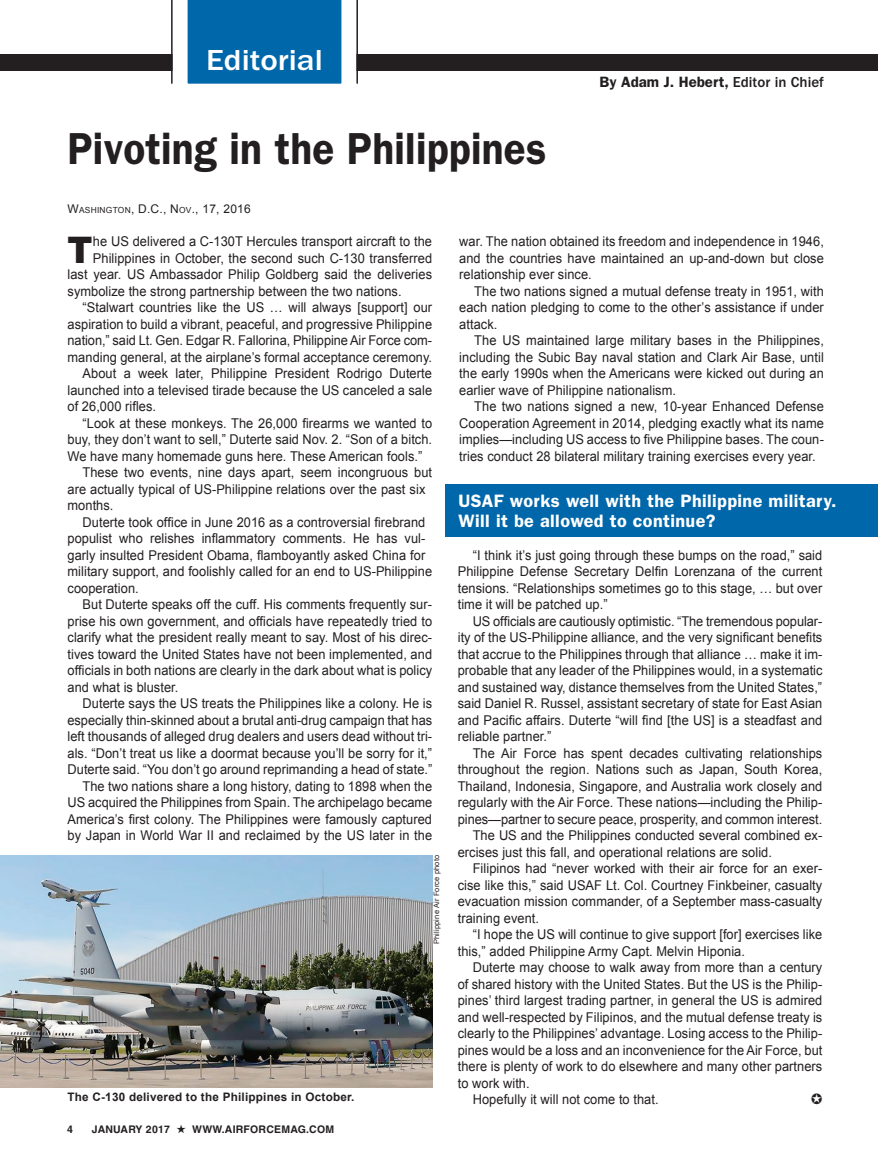
<style>
.page{position:relative;width:878px;height:1175px;background:#fff}
.page>*{position:absolute;margin:0;border:0;box-sizing:border-box;transform-origin:0 0}
.Head{font:600 45px "Franklin Gothic";letter-spacing:.005em;color:#231f20;scale:.9 1}
.Body_Text_DC{font:900 36.6px "Arial";color:#231f20;scale:.95 1}
.Dept_Bar_Head{font:500 30px "Franklin Gothic";color:#fff;scale:1.1 1}
.Style_X{font:600 18px/19.5px "Franklin Gothic";letter-spacing:.02em;color:#fff}
.Byline{font:600 15px "Franklin Gothic";color:#231f20}
.Body_Text{font:13.5px/16.5px "Arial";letter-spacing:.005em;color:#231f20;text-align:justify;scale:.95 1}
.Body_Text_DC-2{font:13.5px "Arial";letter-spacing:.005em;color:#231f20;scale:.95 1}
.Body_Text-2{font:12px "Arial";letter-spacing:.02em;color:#231f20}
.t1{font:700 11.7px "Arial";letter-spacing:.02em;color:#231f20}
.t2{font:700 10.5px "Helvetica";letter-spacing:.02em;color:#231f20}
.Photo_Credit{font:7.5px "Arial";letter-spacing:.02em;color:#231f20}
.s1{font-size:8.4px}
.s2{font-weight:500}
</style>
<div class="page">
<div style="left:446px;top:484px;width:432px;height:53px;background:#0067aa"></div>
<div style="left:0;top:54px;width:878px;height:16px;background:#231f20"></div>
<svg style="left:172px;top:0;width:184px;height:84px;background:#297fb7"></svg>
<hr style="left:356px;top:0;width:2px;height:84px;background:#231f20">
<hr style="left:171px;top:0;width:1px;height:84px;background:#231f20">
<img style="left:0;top:855px;width:432px;height:232px">
<p class="Dept_Bar_Head" style="left:206px;top:43px;width:107px">Editorial</p>
<p class="Head" style="left:68px;top:122px;width:533px">Pivoting in the Philippines</p>
<p class="Body_Text-2" style="left:68px;top:202px;width:185px">W<span class="s1">ASHINGTON</span>, D.C., N <span class="s1">OV</span>., 17, 2016</p>
<p class="Byline" style="left:599px;top:73px;width:226px">By Adam J. Hebert, <span class="s2">Editor in Chief</span></p>
<p class="Body_Text_DC" style="left:68px;top:229px;width:28px">T</p>
<p class="Body_Text_DC-2" style="left:93px;top:234px;width:358px">he US delivered a C-130T Hercules transport aircraft to the</p>
<p class="Body_Text_DC-2" style="left:93px;top:250px;width:358px">Philippines in October, the second such C-130 transferred</p>
<p class="Body_Text_DC-2" style="left:68px;top:267px;width:385px">last year. US Ambassador Philip Goldberg said the deliveries</p>
<p class="Body_Text_DC-2" style="left:68px;top:283px;width:353px">symbolize the strong partnership between the two nations.</p>
<p class="Body_Text" style="left:68px;top:299px;width:385px;text-indent:15px">“Stalwart countries like the US … will always [support] our aspiration to build a vibrant, peaceful, and progressive Philippine nation,” said Lt. Gen. Edgar R. Fallorina, Philippine Air Force com&shy;manding general, at the airplane’s formal acceptance ceremony.</p>
<p class="Body_Text" style="left:68px;top:365px;width:385px;text-indent:15px">About a week later, Philippine President Rodrigo Duterte launched into a televised tirade because the US canceled a sale of 26,000 rifles.</p>
<p class="Body_Text" style="left:68px;top:415px;width:385px;text-indent:15px">“Look at these monkeys. The 26,000 firearms we wanted to buy, they don’t want to sell,” Duterte said Nov. 2. “Son of a bitch.<br>We have many homemade guns here. These American fools.”</p>
<p class="Body_Text" style="left:68px;top:464px;width:385px;text-align:left;text-indent:15px">These two events, nine days apart, seem incongruous but are actually typical of US-Philippine relations over the past six months.</p>
<p class="Body_Text" style="left:68px;top:514px;width:385px;text-align:left;text-indent:15px">Duterte took office in June 2016 as a controversial firebrand populist who relishes inflammatory comments. He has vul&shy;garly insulted President Obama, flamboyantly asked China for military support, and foolishly called for an end to US-Philippine cooperation.</p>
<p class="Body_Text" style="left:68px;top:596px;width:385px;text-indent:15px">But Duterte speaks off the cuff. His comments frequently sur&shy;prise his own government, and officials have repeatedly tried to clarify what the president really meant to say. Most of his direc&shy;tives toward the United States have not been implemented, and officials in both nations are clearly in the dark about what is policy and what is bluster.</p>
<p class="Body_Text" style="left:68px;top:695px;width:385px;text-indent:15px">Duterte says the US treats the Philippines like a colony. He is especially thin-skinned about a brutal anti-drug campaign that has left thousands of alleged drug dealers and users dead without tri&shy;als. “Don’t treat us like a doormat because you’ll be sorry for it,” Duterte said. “You don’t go around reprimanding a head of state.”</p>
<p class="Body_Text" style="left:68px;top:778px;width:385px;text-indent:15px">The two nations share a long history, dating to 1898 when the US acquired the Philippines from Spain. The archipelago became America’s first colony. The Philippines were famously captured by Japan in World War II and reclaimed by the US later in the</p>
<p class="t1" style="left:68px;top:1090px;width:288px">The C-130 delivered to the Philippines in October.</p>
<p class="t2" style="left:67px;top:1122px;width:7px">4</p>
<p class="t2" style="left:92px;top:1122px;width:244px">JANUARY 2017 ★ WWW.AIRFORCEMAG.COM</p>
<p class="Photo_Credit" style="left:432px;top:944px;width:91px;rotate:-90deg">Philippine Air Force photo</p>
<p class="Body_Text" style="left:459px;top:233px;width:385px">war. The nation obtained its freedom and independence in 1946, and the countries have maintained an up-and-down but close relationship ever since.</p>
<p class="Body_Text" style="left:459px;top:283px;width:385px;text-indent:15px">The two nations signed a mutual defense treaty in 1951, with each nation pledging to come to the other’s assistance if under attack.</p>
<p class="Body_Text" style="left:459px;top:332px;width:385px;text-indent:15px">The US maintained large military bases in the Philippines, including the Subic Bay naval station and Clark Air Base, until the early 1990s when the Americans were kicked out during an earlier wave of Philippine nationalism.</p>
<p class="Body_Text" style="left:459px;top:398px;width:385px;text-indent:15px">The two nations signed a new, 10-year Enhanced Defense Cooperation Agreement in 2014, pledging exactly what its name implies—including US access to five Philippine bases. The coun&shy;tries conduct 28 bilateral military training exercises every year.</p>
<p class="Style_X" style="left:458px;top:491px;width:379px">USAF works well with the Philippine military.<br>Will it be allowed to continue?</p>
<p class="Body_Text" style="left:458px;top:547px;width:385px;text-indent:15px">“I think it’s just going through these bumps on the road,” said Philippine Defense Secretary Delfin Lorenzana of the current tensions. “Relationships sometimes go to this stage, … but over time it will be patched up.”</p>
<p class="Body_Text" style="left:458px;top:613px;width:385px;text-indent:15px">US officials are cautiously optimistic. “The tremendous popular&shy;ity of the US-Philippine alliance, and the very significant benefits that accrue to the Philippines through that alliance … make it im&shy;probable that any leader of the Philippines would, in a systematic and sustained way, distance themselves from the United States,” said Daniel R. Russel, assistant secretary of state for East Asian and Pacific affairs. Duterte “will find [the US] is a steadfast and reliable partner.”</p>
<p class="Body_Text" style="left:458px;top:745px;width:385px;text-indent:15px">The Air Force has spent decades cultivating relationships throughout the region. Nations such as Japan, South Korea, Thailand, Indonesia, Singapore, and Australia work closely and regularly with the Air Force. These nations—including the Philip&shy;pines—partner to secure peace, prosperity, and common interest.</p>
<p class="Body_Text" style="left:458px;top:827px;width:385px;text-indent:15px">The US and the Philippines conducted several combined ex&shy;ercises just this fall, and operational relations are solid.</p>
<p class="Body_Text" style="left:458px;top:860px;width:385px;text-indent:15px">Filipinos had “never worked with their air force for an exer&shy;cise like this,” said USAF Lt. Col. Courtney Finkbeiner, casualty evacuation mission commander, of a September mass-casualty training event.</p>
<p class="Body_Text" style="left:458px;top:926px;width:385px;text-indent:15px">“I hope the US will continue to give support [for] exercises like this,” added Philippine Army Capt. Melvin Hiponia.</p>
<p class="Body_Text" style="left:458px;top:959px;width:385px;text-indent:15px">Duterte may choose to walk away from more than a century of shared history with the United States. But the US is the Philip&shy;pines’ third largest trading partner, in general the US is admired and well-respected by Filipinos, and the mutual defense treaty is clearly to the Philippines’ advantage. Losing access to the Philip&shy;pines would be a loss and an inconvenience for the Air Force, but there is plenty of work to do elsewhere and many other partners to work with.</p>
<p class="Body_Text" style="left:472px;top:1091px;width:197px">Hopefully it will not come to that.</p>
</div>
